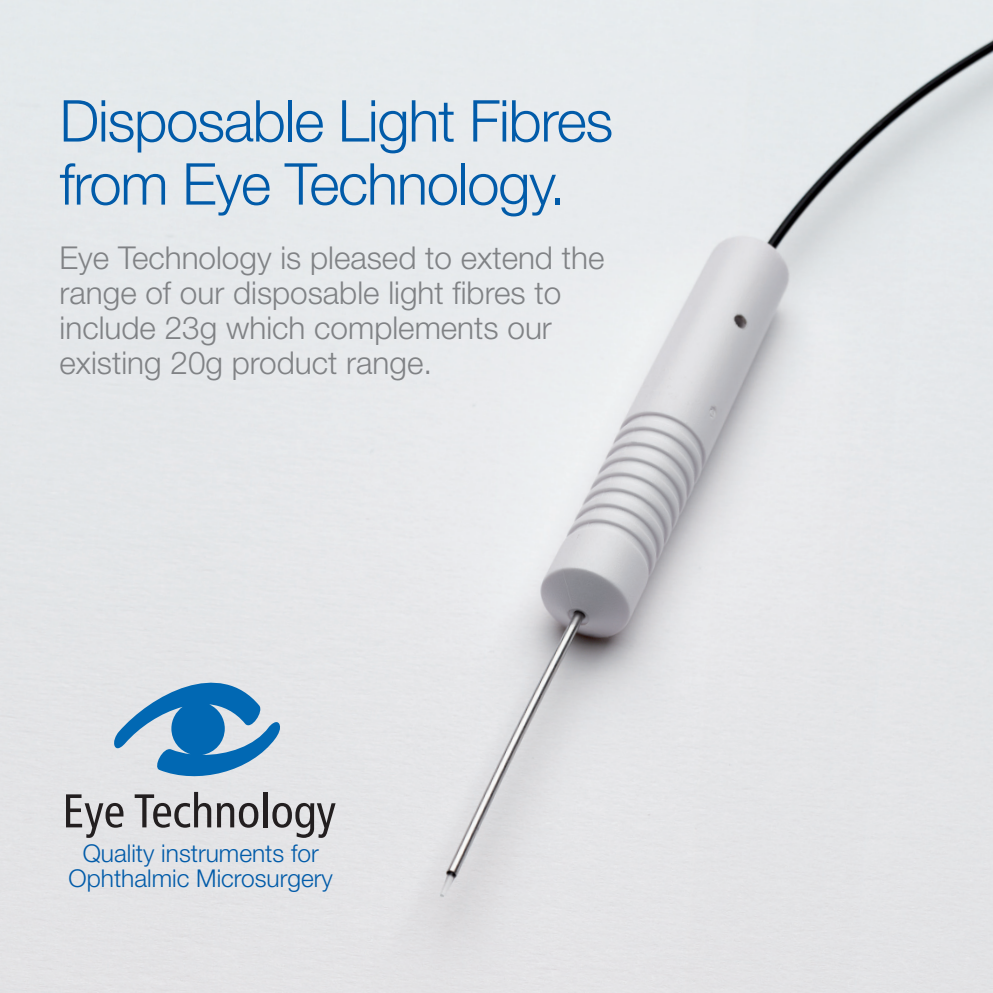
<style>
.page{position:relative;width:993px;height:993px;background:#fff}
.page>*{position:absolute;margin:0;border:0;box-sizing:border-box;transform-origin:0 0}
.t1{font:300 57.75px/63px "Helvetica Neue";letter-spacing:-.02em;color:#015ba9}
.t2{font:300 31.5px/35px "Helvetica Neue";color:#808285}
.t3{font:300 24.5px/24.5px "Helvetica Neue";color:#015ba9;text-align:center}
</style>
<div class="page">
<img style="left:0;top:0;width:992px;height:992px">
<svg style="left:112px;top:682px;width:170px;height:102px;background:#80aecf"></svg>
<svg style="left:66px;top:794px;width:57px;height:43px;background:#acabad"></svg>
<svg style="left:135px;top:791px;width:76px;height:36px;background:#a9a8aa"></svg>
<svg style="left:217px;top:802px;width:41px;height:25px"></svg>
<hr style="left:263px;top:791px;width:4px;height:36px;background:#231f20">
<svg style="left:272px;top:802px;width:63px;height:35px;background:#a09fa1"></svg>
<h1 class="t1" style="left:60px;top:88px;width:555px">Disposable Light Fibres from Eye Technology.</h1>
<p class="t2" style="left:60px;top:240px;width:546px">Eye Technology is pleased to extend the range of our disposable light fibres to include 23g which complements our existing 20g product range.</p>
<p class="t3" style="left:69px;top:840px;width:266px">Quality instruments for<br>Ophthalmic Microsurgery</p>
</div>
